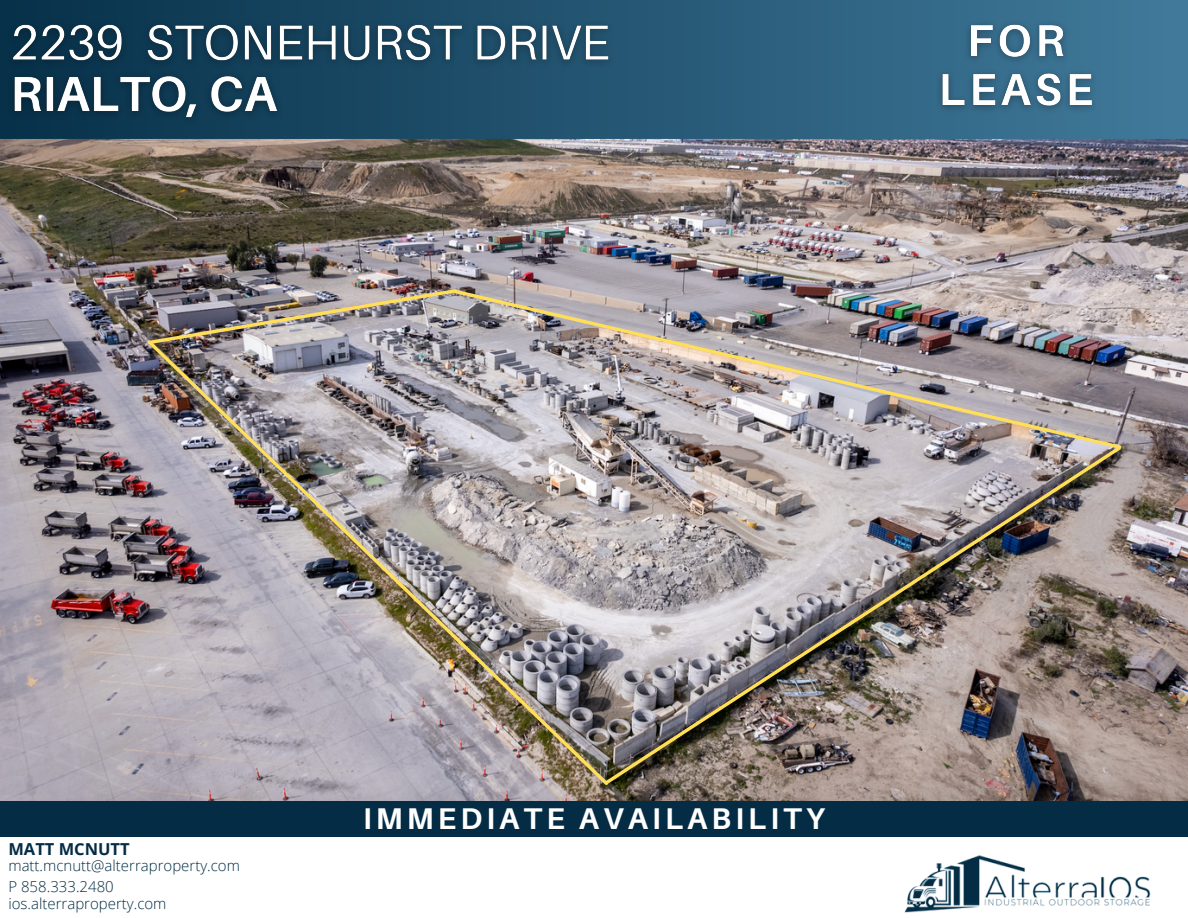
<style>
.page{position:relative;width:1188px;height:918px;background:#fff}
.page>*{position:absolute;margin:0;border:0;box-sizing:border-box;transform-origin:0 0}
.t1{font:700 30px "Aileron";letter-spacing:.135em;color:#fff}
.t2{font:700 16.5px "Open Sans";color:#042d45}
.t3{font:300 15px "Open Sans";color:#042d45}
</style>
<div class="page">
<img style="left:904px;top:855px;width:247px;height:57px">
<img style="left:0;top:139px;width:1188px;height:662px">
<img style="left:611px;top:451px;width:513px;height:336px">
<div style="left:0;top:801px;width:1188px;height:35px;background:#042d45"></div>
<img style="left:460px;top:287px;width:664px;height:164px">
<svg style="left:0;top:0;width:1188px;height:139px;background:#2c607e"></svg>
<img style="left:145px;top:337px;width:466px;height:451px">
<img style="left:145px;top:287px;width:315px;height:59px">
<img style="left:931px;top:15px;width:175px;height:105px">
<img style="left:0;top:14px;width:623px;height:118px">
<p class="t2" style="left:8px;top:837px;width:123px">MATT MCNUTT</p>
<p class="t3" style="left:8px;top:855px;width:233px">matt.mcnutt@alterraproperty.com</p>
<p class="t3" style="left:8px;top:876px;width:107px">P 858.333.2480</p>
<p class="t3" style="left:8px;top:893px;width:160px">ios.alterraproperty.com</p>
<p class="t1" style="left:363px;top:799px;width:463px">IMMEDIATE AVAILABILITY</p>
</div>
